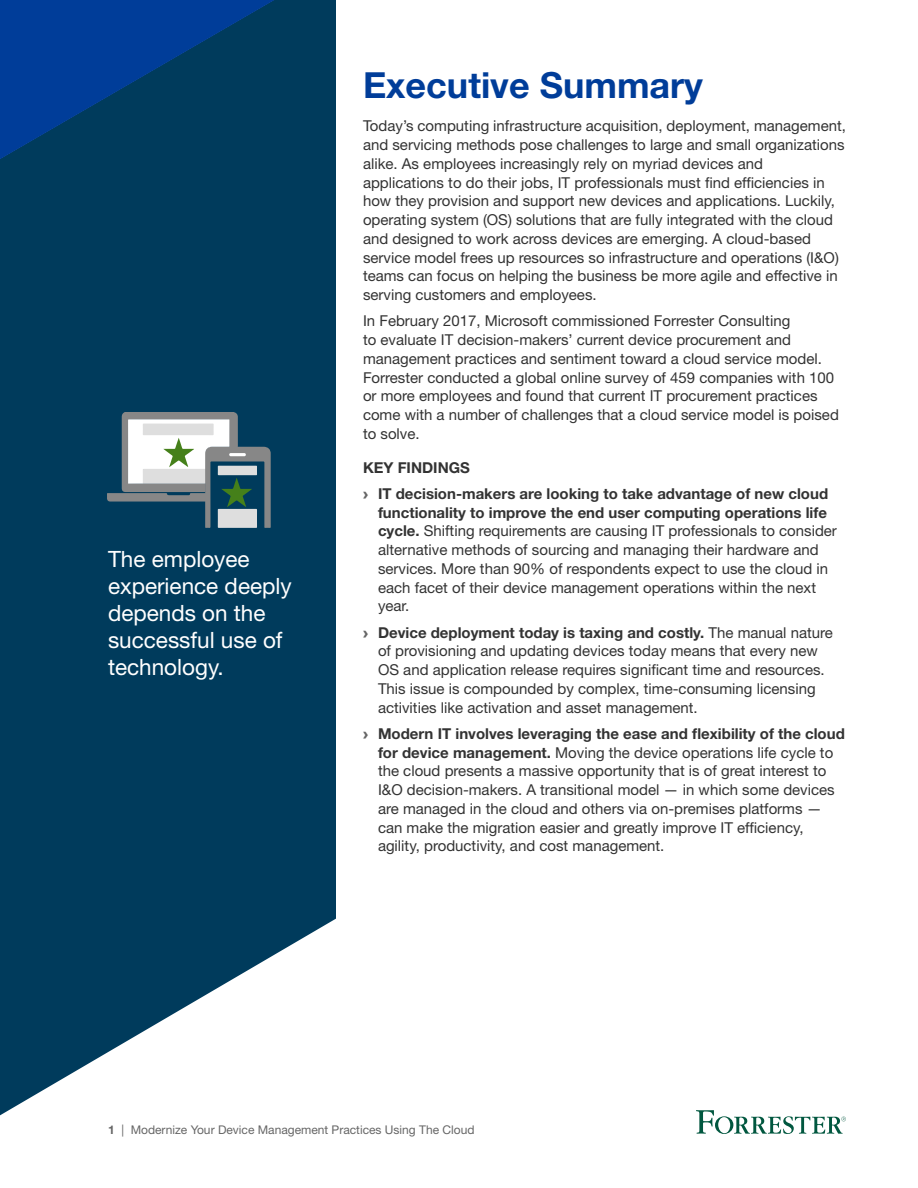
<style>
.page{position:relative;width:918px;height:1188px;background:#fff}
.page>*{position:absolute;margin:0;border:0;box-sizing:border-box;transform-origin:0 0}
.t1{font:700 36px "Helvetica Neue LT Std";color:#003d99}
.t2{font:22.5px/27px "Helvetica Neue LT Std";color:#fff}
.t3{font:15px/18.8px "Helvetica Neue LT Std";color:#333}
.t4{font:700 15px/26.2px "Helvetica Neue LT Std";color:#333}
.t5{font:12px "Helvetica Neue LT Std";color:#666}
.s1{font-family:"Arial";font-weight:900;color:#666}
.s2{font-weight:700}
</style>
<div class="page">
<svg style="left:0;top:0;width:336px;height:1115px;background:#1a4f6d"></svg>
<svg style="left:0;top:0;width:274px;height:159px;background:#003c7a"></svg>
<svg style="left:696px;top:1110px;width:150px;height:24px"></svg>
<svg style="left:107px;top:412px;width:164px;height:116px"></svg>
<h2 class="t2" style="left:108px;top:545px;width:185px">The employee experience deeply depends on the successful use of technology.</h2>
<h1 class="t1" style="left:363px;top:63px;width:341px">Executive Summary</h1>
<p class="t3" style="left:363px;top:117px;width:485px">Today’s computing infrastructure acquisition, deployment, management, and servicing methods pose challenges to large and small organizations alike. As employees increasingly rely on myriad devices and applications to do their jobs, IT professionals must find efficiencies in how they provision and support new devices and applications. Luckily, operating system (OS) solutions that are fully integrated with the cloud and designed to work across devices are emerging. A cloud-based service model frees up resources so infrastructure and operations (I&amp;O) teams can focus on helping the business be more agile and effective in serving customers and employees.</p>
<p class="t3" style="left:363px;top:312px;width:477px">In February 2017, Microsoft commissioned Forrester Consulting<br>to evaluate IT decision-makers’ current device procurement and management practices and sentiment toward a cloud service model.<br>Forrester conducted a global online survey of 459 companies with 100 or more employees and found that current IT procurement practices come with a number of challenges that a cloud service model is poised to solve.</p>
<p class="t4" style="left:363px;top:454px;width:467px">KEY FINDINGS<br><span class="s1">›</span> IT decision-makers are looking to take advantage of new cloud</p>
<p class="t3" style="left:378px;top:503px;width:460px"><span class="s2">functionality to improve the end user computing operations life cycle.</span> Shifting requirements are causing IT professionals to consider alternative methods of sourcing and managing their hardware and services. More than 90% of respondents expect to use the cloud in each facet of their device management operations within the next year.</p>
<p class="t3" style="left:378px;top:623px;width:457px;text-indent:-15px"><span class="s1">›</span> <span class="s2">Device deployment today is taxing and costly.</span> The manual nature of provisioning and updating devices today means that every new OS and application release requires significant time and resources.<br>This issue is compounded by complex, time-consuming licensing activities like activation and asset management.</p>
<p class="t3" style="left:378px;top:724px;width:468px;text-indent:-15px"><span class="s1">›</span> <span class="s2">Modern IT involves leveraging the ease and flexibility of the cloud for device management.</span> Moving the device operations life cycle to the cloud presents a massive opportunity that is of great interest to I&amp;O decision-makers. A transitional model — in which some devices are managed in the cloud and others via on-premises platforms — can make the migration easier and greatly improve IT efficiency, agility, productivity, and cost management.</p>
<p class="t5" style="left:108px;top:1123px;width:368px"><span class="s2">1</span> | Modernize Your Device Management Practices Using The Cloud</p>
</div>
